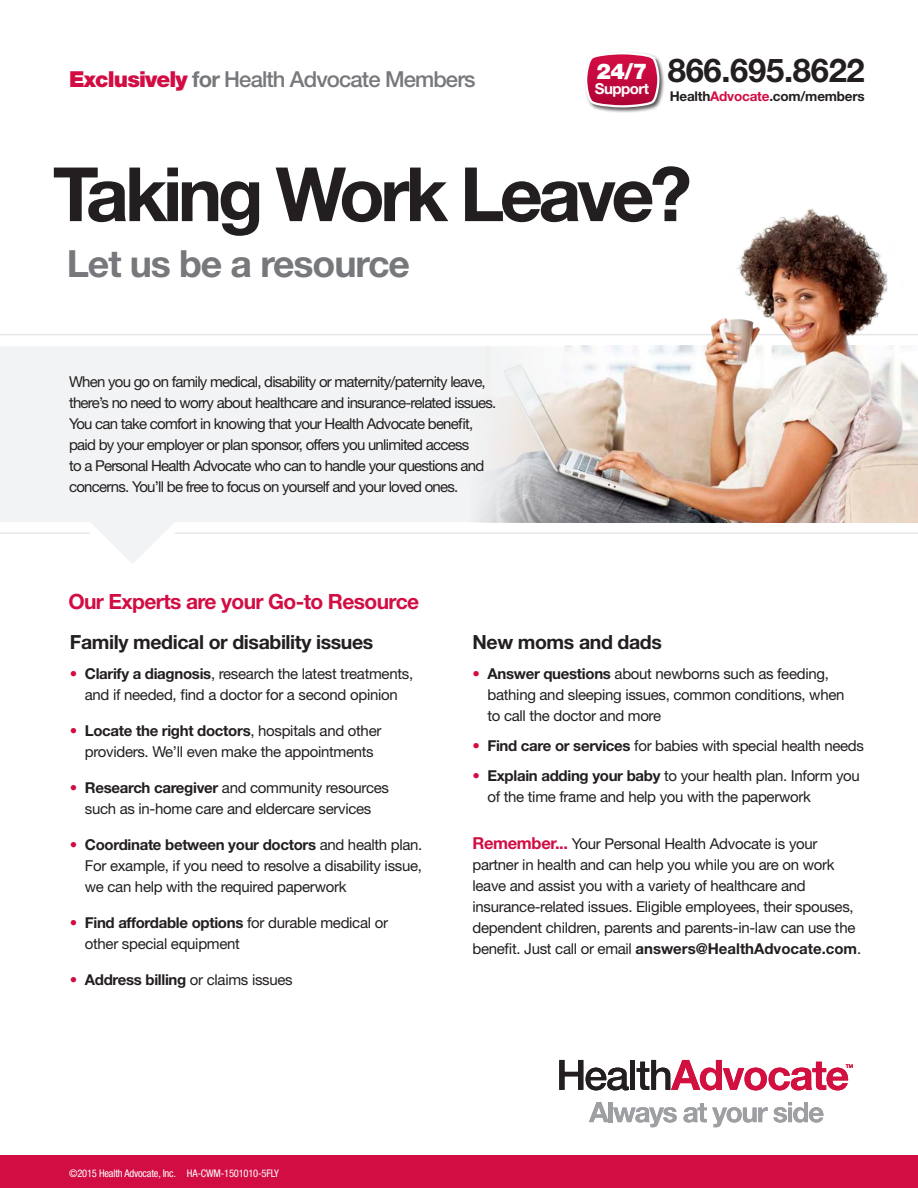
<style>
.page{position:relative;width:918px;height:1188px;background:#fff}
.page>*{position:absolute;margin:0;border:0;box-sizing:border-box;transform-origin:0 0}
.t1{font:700 75px "Helvetica Neue LT Std";letter-spacing:-.06em;color:#231f20}
.t2{font:700 37.5px "Helvetica Neue LT Std";letter-spacing:-.03em;color:#76787b}
.t3{font:700 32.85px "Helvetica Neue LT Std";letter-spacing:-.01em;color:#231f20}
.t4{font:500 22.05px "Helvetica Neue LT Std";letter-spacing:-.04em;color:#76787b}
.t5{font:900 21.75px "Helvetica Neue LT Std";color:#fff}
.t6{font:700 21px "Helvetica Neue LT Std";letter-spacing:-.03em;color:#d20d44}
.body{font:700 19.5px "Helvetica Neue LT Std";letter-spacing:-.02em;color:#231f20}
.body-2{font:15px/21px "Helvetica Neue LT Std";letter-spacing:-.02em;color:#231f20}
.body-3{font:15px/21px "Helvetica Neue LT Std";letter-spacing:-.05em;color:#231f20}
.body-4{font:700 15px "Helvetica Neue LT Std";letter-spacing:-.02em;color:#231f20}
.t7{font:700 15px "Helvetica Neue LT Std";letter-spacing:-.035em;color:#fff}
.t8{font:700 13.5px "Helvetica Neue LT Std";letter-spacing:-.015em;color:#231f20}
.t9{font:condensed 10.5px "Helvetica Neue LT Std";letter-spacing:-.02em;color:#fff}
.s1{font-weight:900;color:#d20d44}
.s2{font-weight:700}
.s3{color:#d20d44}
.s4{font-weight:400;color:#d20d44}
.s5{font-weight:400}
.s6{font-weight:700;font-size:16.5px;color:#d20d44}
</style>
<div class="page">
<div style="left:0;top:1155px;width:918px;height:33px;background:#d20d44"></div>
<div style="left:584px;top:51px;width:81px;height:62px;background:#231f20;opacity:.75"></div>
<svg style="left:584px;top:51px;width:77px;height:58px"></svg>
<svg style="left:0;top:334px;width:918px;height:200px"></svg>
<div style="left:0;top:346px;width:466px;height:176px;background:#f2f3f4"></div>
<svg style="left:76px;top:463px;width:113px;height:101px"></svg>
<svg style="left:559px;top:1060px;width:70px;height:30px"></svg>
<div style="left:630px;top:1060px;width:5px;height:30px;background:#231f20"></div>
<svg style="left:637px;top:1060px;width:216px;height:30px"></svg>
<svg style="left:589px;top:1102px;width:88px;height:25px"></svg>
<svg style="left:684px;top:1103px;width:84px;height:24px"></svg>
<svg style="left:774px;top:1102px;width:50px;height:21px"></svg>
<img style="left:466px;top:208px;width:452px;height:314px">
<h3 class="t4" style="left:69px;top:66px;width:408px"><span class="s1">Exclusively</span> <span class="s2">for</span> Health Advocate Members</h3>
<h3 class="t5" style="left:597px;top:58px;width:52px">24/7</h3>
<p class="t7" style="left:595px;top:79px;width:56px">Support</p>
<p class="t3" style="left:668px;top:50px;width:199px">866.695.8622</p>
<p class="t8" style="left:670px;top:88px;width:197px">Health<span class="s3">Advocate</span>.com/members</p>
<p class="t1" style="left:53px;top:148px;width:640px">Taking Work Leave?</p>
<p class="t2" style="left:67px;top:241px;width:345px">Let us be a resource</p>
<p class="body-3" style="left:69px;top:371px;width:429px">When you go on family medical, disability or maternity/paternity leave, there’s no need to worry about healthcare and insurance-related issues.<br>You can take comfort in knowing that your Health Advocate benefit, paid by your employer or plan sponsor, offers you unlimited access<br>to a Personal Health Advocate who can to handle your questions and concerns. You’ll be free to focus on yourself and your loved ones.</p>
<p class="t6" style="left:68px;top:588px;width:352px">Our Experts are your Go-to Resource</p>
<p class="body" style="left:70px;top:630px;width:305px">Family medical or disability issues</p>
<p class="body-2" style="left:70px;top:663px;width:345px;text-align:center"><span class="s3">•</span> <span class="s2">Clarify a diagnosis</span>, research the latest treatments, and if needed, find a doctor for a second opinion</p>
<p class="body-2" style="left:70px;top:720px;width:313px;text-align:center"><span class="s3">•</span> <span class="s2">Locate the right doctors</span>, hospitals and other providers. We’ll even make the appointments</p>
<p class="body-2" style="left:70px;top:777px;width:321px;text-align:center"><span class="s3">•</span> <span class="s2">Research caregiver</span> and community resources such as in-home care and eldercare services</p>
<p class="body-2" style="left:85px;top:834px;width:339px;text-align:justify;text-indent:-15px"><span class="s3">•</span> <span class="s2">Coordinate between your doctors</span> and health plan.<br>For example, if you need to resolve a disability issue, we can help with the required paperwork</p>
<p class="body-2" style="left:85px;top:912px;width:305px;text-indent:-15px"><span class="s3">•</span> <span class="s2">Find affordable options</span> for durable medical or other special equipment</p>
<p class="body-4" style="left:70px;top:971px;width:224px"><span class="s4">•</span> Address billing <span class="s5">or claims issues</span></p>
<p class="body" style="left:472px;top:630px;width:191px">New moms and dads</p>
<p class="body-2" style="left:487px;top:663px;width:359px;text-indent:-15px"><span class="s3">•</span> <span class="s2">Answer questions</span> about newborns such as feeding, bathing and sleeping issues, common conditions, when to call the doctor and more</p>
<p class="body-2" style="left:472px;top:735px;width:393px"><span class="s3">•</span> <span class="s2">Find care or services</span> for babies with special health needs</p>
<p class="body-2" style="left:487px;top:765px;width:374px;text-indent:-15px"><span class="s3">•</span> <span class="s2">Explain adding your baby</span> to your health plan. Inform you of the time frame and help you with the paperwork</p>
<p class="body-2" style="left:472px;top:833px;width:390px"><span class="s6">Remember...</span> Your Personal Health Advocate is your partner in health and can help you while you are on work leave and assist you with a variety of healthcare and insurance-related issues. Eligible employees, their spouses, dependent children, parents and parents-in-law can use the benefit. Just call or email <span class="s2">answers@HealthAdvocate.com</span>.</p>
<p class="t9" style="left:69px;top:1167px;width:211px">©2015 Health Advocate, Inc. HA-CWM-1501010-5FLY</p>
</div>
